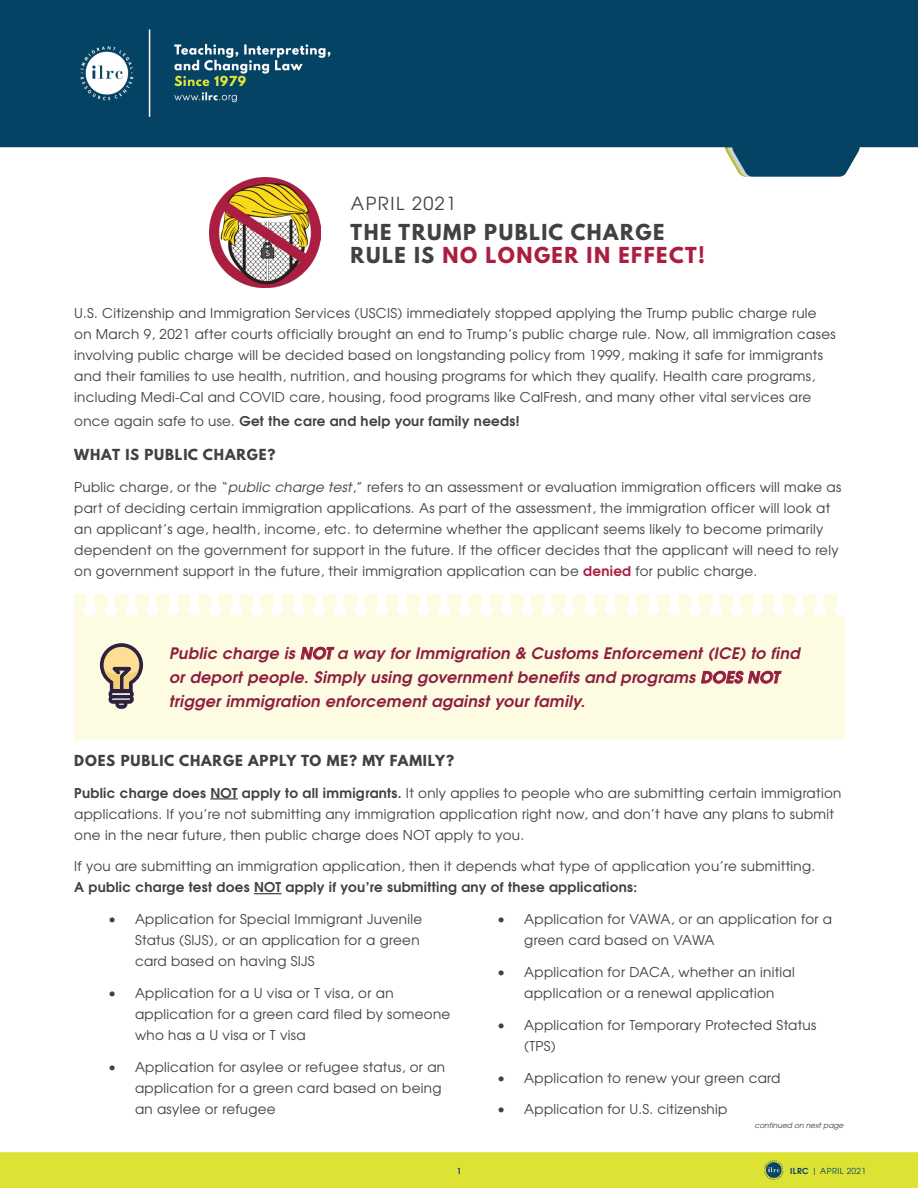
<style>
.page{position:relative;width:918px;height:1188px;background:#fff}
.page>*{position:absolute;margin:0;border:0;box-sizing:border-box;transform-origin:0 0}
.t1{font:700 19.5px/23.4px "League Spartan";letter-spacing:.075em;color:#414042}
.t2{font:18px "Te X Gyre Adventor";letter-spacing:.09em;color:#414042}
.t3{font:italic 700 15.75px/24px "Te X Gyre Adventor";letter-spacing:.02em;color:#8e1e3e}
.t4{font:13.5px/21px "Te X Gyre Adventor";letter-spacing:.02em;color:#414042}
.t5{font:700 13.5px "League Spartan";letter-spacing:.06em;color:#414042}
.t6{font:700 13.5px "Te X Gyre Adventor";letter-spacing:.02em;color:#414042}
.t7{font:8.25px "Te X Gyre Adventor";letter-spacing:.055em;color:#004262}
.t8{font:700 8.25px "Te X Gyre Adventor";color:#004262}
.t9{font:italic 7.5px "Te X Gyre Adventor";color:#414042}
.s1{color:#ab1d41}
.s2{font-weight:400}
.s3{font-style:italic}
.s4{font-weight:700;color:#ab1d41}
.s5{font-weight:700}
</style>
<div class="page">
<div style="left:0;top:1152px;width:918px;height:36px;background:#dde335"></div>
<img style="left:0;top:0;width:918px;height:176px">
<div style="left:74px;top:595px;width:771px;height:144px;background:#fdfce3"></div>
<svg style="left:210px;top:798px;width:28px;height:1px"></svg>
<svg style="left:254px;top:893px;width:28px;height:1px"></svg>
<svg style="left:100px;top:643px;width:43px;height:66px"></svg>
<img style="left:210px;top:177px;width:110px;height:111px">
<h1 class="t2" style="left:351px;top:189px;width:107px">APRIL 2021</h1>
<h1 class="t1" style="left:351px;top:220px;width:356px">THE TRUMP PUBLIC CHARGE<br>RULE IS <span class="s1">NO LONGER IN EFFECT!</span></h1>
<p class="t4" style="left:74px;top:301px;width:763px">U.S. Citizenship and Immigration Services (USCIS) immediately stopped applying the Trump public charge rule on March 9, 2021 after courts officially brought an end to Trump’s public charge rule. Now, all immigration cases involving public charge will be decided based on longstanding policy from 1999, making it safe for immigrants and their families to use health, nutrition, and housing programs for which they qualify. Health care programs, including Medi-Cal and COVID care, housing, food programs like CalFresh, and many other vital services are</p>
<p class="t6" style="left:74px;top:409px;width:447px"><span class="s2">once again safe to use.</span> Get the care and help your family needs!</p>
<h2 class="t5" style="left:74px;top:444px;width:203px">WHAT IS PUBLIC CHARGE?</h2>
<p class="t4" style="left:74px;top:476px;width:769px">Public charge, or the “<span class="s3">public charge test</span>,” refers to an assessment or evaluation immigration officers will make as part of deciding certain immigration applications. As part of the assessment, the immigration officer will look at an applicant’s age, health, income, etc. to determine whether the applicant seems likely to become primarily dependent on the government for support in the future. If the officer decides that the applicant will need to rely on government support in the future, their immigration application can be <span class="s4">denied</span> for public charge.</p>
<p class="t3" style="left:169px;top:640px;width:632px">Public charge is <span class="s1">NOT</span> a way for Immigration &amp; Customs Enforcement (ICE) to find or deport people. Simply using government benefits and programs <span class="s1">DOES NOT </span>trigger immigration enforcement against your family.</p>
<h2 class="t5" style="left:74px;top:750px;width:381px">DOES PUBLIC CHARGE APPLY TO ME? MY FAMILY?</h2>
<p class="t4" style="left:74px;top:781px;width:769px"><span class="s5">Public charge does NOT apply to all immigrants.</span> It only applies to people who are submitting certain immigration applications. If you’re not submitting any immigration application right now, and don’t have any plans to submit one in the near future, then public charge does NOT apply to you.</p>
<p class="t4" style="left:74px;top:855px;width:742px">If you are submitting an immigration application, then it depends what type of application you’re submitting.<br><span class="s5">A public charge test does NOT apply if you’re submitting any of these applications:</span></p>
<p class="t4" style="left:135px;top:908px;width:289px;text-indent:-27px">• Application for Special Immigrant Juvenile<br>Status (SIJS), or an application for a green card based on having SIJS</p>
<p class="t4" style="left:135px;top:982px;width:317px;text-indent:-27px">• Application for a U visa or T visa, or an application for a green card filed by someone who has a U visa or T visa</p>
<p class="t4" style="left:135px;top:1056px;width:312px;text-indent:-27px">• Application for asylee or refugee status, or an application for a green card based on being an asylee or refugee</p>
<p class="t4" style="left:524px;top:908px;width:309px;text-indent:-27px">• Application for VAWA, or an application for a green card based on VAWA</p>
<p class="t4" style="left:497px;top:961px;width:299px;text-align:center">• Application for DACA, whether an initial application or a renewal application</p>
<p class="t4" style="left:524px;top:1014px;width:294px;text-indent:-27px">• Application for Temporary Protected Status (TPS)</p>
<p class="t4" style="left:497px;top:1066px;width:285px">• Application to renew your green card</p>
<p class="t4" style="left:497px;top:1098px;width:232px">• Application for U.S. citizenship</p>
<p class="t9" style="left:755px;top:1119px;width:90px">continued on next page</p>
<p class="t8" style="left:457px;top:1163px;width:6px">1</p>
<p class="t7" style="left:790px;top:1164px;width:77px"><span class="s5">ILRC</span> | APRIL 2021</p>
</div>
